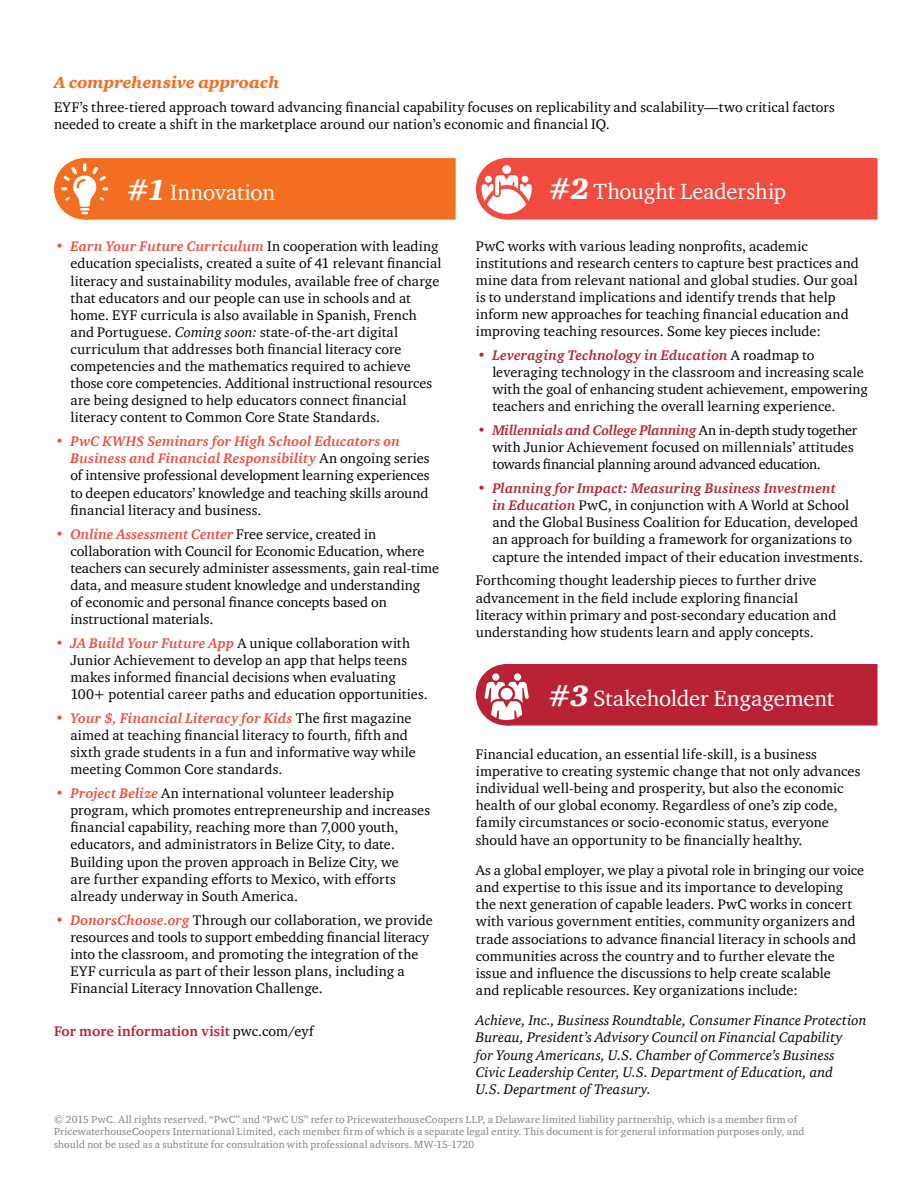
<style>
.page{position:relative;width:918px;height:1188px;background:#fff}
.page>*{position:absolute;margin:0;border:0;box-sizing:border-box;transform-origin:0 0}
.t1{font:22.5px "ITC Charter Com";letter-spacing:-.01em;color:#fff}
.t2{font:italic 900 16.5px "ITC Charter Com";letter-spacing:.005em;color:#f36e21}
.t3{font:14.25px/17.1px "ITC Charter Com";letter-spacing:.005em;color:#000}
.t4{font:italic 14.25px/17.1px "ITC Charter Com";letter-spacing:.01em;color:#000}
.t5{font:700 14.25px "ITC Charter Com";letter-spacing:.005em;color:#b82234}
.t6{font:10.5px/12.5px "ITC Charter Com";letter-spacing:.02em;color:#808285}
.s1{font-weight:900;font-style:italic;font-size:30px}
.s2{font-weight:700;font-style:italic;color:#f04b3e}
.s3{font-style:italic}
.s4{font-weight:400;color:#000}
.s5{font-weight:700;font-style:italic;color:#b82234}
</style>
<div class="page">
<svg style="left:54px;top:158px;width:402px;height:62px;background:#f3762d"></svg>
<svg style="left:476px;top:664px;width:402px;height:62px;background:#bd3142"></svg>
<svg style="left:476px;top:158px;width:402px;height:62px;background:#f1584c"></svg>
<p class="t2" style="left:54px;top:72px;width:227px">A comprehensive approach</p>
<p class="t3" style="left:54px;top:98px;width:782px">EYF’s three-tiered approach toward advancing financial capability focuses on replicability and scalability—two critical factors needed to create a shift in the marketplace around our nation’s economic and financial IQ.</p>
<h1 class="t1" style="left:127px;top:178px;width:150px"><span class="s1">#1</span> Innovation</h1>
<p class="t3" style="left:71px;top:238px;width:373px;text-indent:-15px"><span class="s2">• Earn Your Future Curriculum</span> In cooperation with leading education specialists, created a suite of 41 relevant financial literacy and sustainability modules, available free of charge that educators and our people can use in schools and at home. EYF curricula is also available in Spanish, French and Portuguese. <span class="s3">Coming soon:</span> state-of-the-art digital curriculum that addresses both financial literacy core competencies and the mathematics required to achieve those core competencies. Additional instructional resources are being designed to help educators connect financial literacy content to Common Core State Standards.</p>
<p class="t3" style="left:71px;top:433px;width:361px;text-indent:-15px"><span class="s2">• PwC KWHS Seminars for High School Educators on Business and Financial Responsibility</span> An ongoing series of intensive professional development learning experiences to deepen educators’ knowledge and teaching skills around financial literacy and business.</p>
<p class="t3" style="left:71px;top:525px;width:370px;text-indent:-15px"><span class="s2">• Online Assessment Center</span> Free service, created in collaboration with Council for Economic Education, where teachers can securely administer assessments, gain real-time data, and measure student knowledge and understanding<br>of economic and personal finance concepts based on instructional materials.</p>
<p class="t3" style="left:71px;top:634px;width:359px;text-indent:-15px"><span class="s2">• JA Build Your Future App</span> A unique collaboration with Junior Achievement to develop an app that helps teens makes informed financial decisions when evaluating 100+ potential career paths and education opportunities.</p>
<p class="t3" style="left:71px;top:709px;width:347px;text-indent:-15px"><span class="s2">• Your $, Financial Literacy for Kids</span> The first magazine aimed at teaching financial literacy to fourth, fifth and sixth grade students in a fun and informative way while meeting Common Core standards.</p>
<p class="t3" style="left:71px;top:785px;width:361px;text-indent:-15px"><span class="s2">• Project Belize</span> An international volunteer leadership program, which promotes entrepreneurship and increases financial capability, reaching more than 7,000 youth, educators, and administrators in Belize City, to date.<br>Building upon the proven approach in Belize City, we<br>are further expanding efforts to Mexico, with efforts already underway in South America.</p>
<p class="t3" style="left:71px;top:911px;width:364px;text-indent:-15px"><span class="s2">• DonorsChoose.org</span> Through our collaboration, we provide resources and tools to support embedding financial literacy into the classroom, and promoting the integration of the EYF curricula as part of their lesson plans, including a Financial Literacy Innovation Challenge.</p>
<p class="t5" style="left:54px;top:1022px;width:261px">For more information visit <span class="s4">pwc.com/eyf</span></p>
<h1 class="t1" style="left:549px;top:178px;width:239px"><span class="s1">#2</span> Thought Leadership</h1>
<p class="t3" style="left:476px;top:237px;width:385px">PwC works with various leading nonprofits, academic institutions and research centers to capture best practices and mine data from relevant national and global studies. Our goal is to understand implications and identify trends that help inform new approaches for teaching financial education and improving teaching resources. Some key pieces include:</p>
<p class="t3" style="left:492px;top:346px;width:377px;text-indent:-15px"><span class="s5">• Leveraging Technology in Education</span> A roadmap to leveraging technology in the classroom and increasing scale with the goal of enhancing student achievement, empowering teachers and enriching the overall learning experience.</p>
<p class="t3" style="left:492px;top:421px;width:366px;text-indent:-15px"><span class="s5">• Millennials and College Planning</span> An in-depth study together with Junior Achievement focused on millennials’ attitudes towards financial planning around advanced education.</p>
<p class="t3" style="left:492px;top:480px;width:372px;text-indent:-15px"><span class="s5">• Planning for Impact: Measuring Business Investment<br>in Education</span> PwC, in conjunction with A World at School and the Global Business Coalition for Education, developed an approach for building a framework for organizations to capture the intended impact of their education investments.</p>
<p class="t3" style="left:476px;top:572px;width:362px">Forthcoming thought leadership pieces to further drive advancement in the field include exploring financial literacy within primary and post-secondary education and understanding how students learn and apply concepts.</p>
<h1 class="t1" style="left:548px;top:685px;width:287px"><span class="s1">#3</span> Stakeholder Engagement</h1>
<p class="t3" style="left:476px;top:745px;width:386px">Financial education, an essential life-skill, is a business imperative to creating systemic change that not only advances individual well-being and prosperity, but also the economic health of our global economy. Regardless of one’s zip code, family circumstances or socio-economic status, everyone should have an opportunity to be financially healthy.</p>
<p class="t3" style="left:476px;top:861px;width:390px">As a global employer, we play a pivotal role in bringing our voice and expertise to this issue and its importance to developing the next generation of capable leaders. PwC works in concert with various government entities, community organizers and trade associations to advance financial literacy in schools and communities across the country and to further elevate the issue and influence the discussions to help create scalable<br>and replicable resources. Key organizations include:</p>
<p class="t4" style="left:476px;top:1012px;width:392px">Achieve, Inc., Business Roundtable, Consumer Finance Protection Bureau, President’s Advisory Council on Financial Capability<br>for Young Americans, U.S. Chamber of Commerce’s Business Civic Leadership Center, U.S. Department of Education, and<br>U.S. Department of Treasury.</p>
<p class="t6" style="left:54px;top:1113px;width:752px">© 2015 PwC. All rights reserved. “PwC” and “PwC US” refer to PricewaterhouseCoopers LLP, a Delaware limited liability partnership, which is a member firm of<br>PricewaterhouseCoopers International Limited, each member firm of which is a separate legal entity. This document is for general information purposes only, and should not be used as a substitute for consultation with professional advisors. MW-15-1720</p>
</div>
